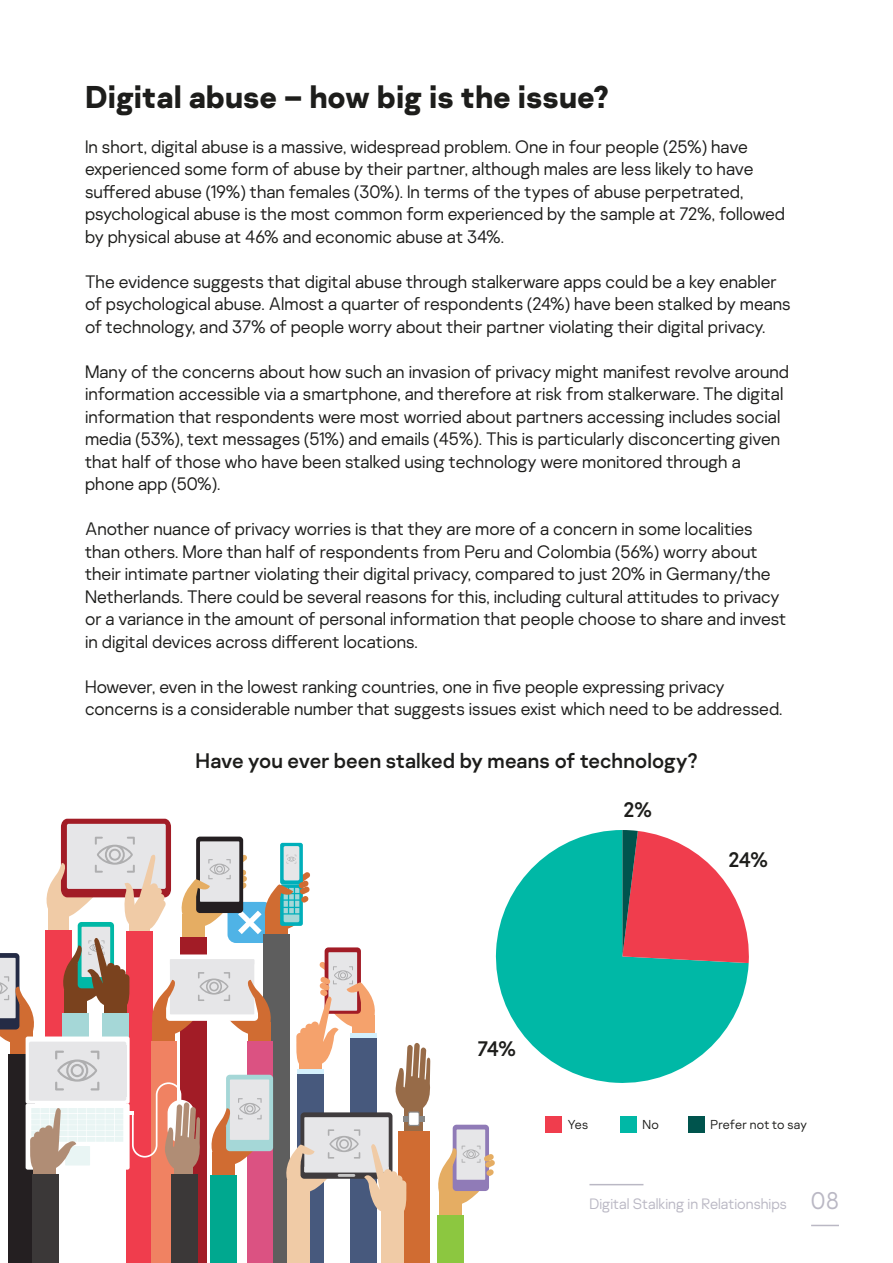
<style>
.page{position:relative;width:893px;height:1263px;background:#fff}
.page>*{position:absolute;margin:0;border:0;box-sizing:border-box;transform-origin:0 0}
.t1{font:700 31.5px "Kaspersky Sans";color:#1d1d1b}
.t2{font:300 24px "Kaspersky Sans";color:#bab8c4}
.t3{font:21px "Kaspersky Sans";color:#1d1d1b}
.t4{font:300 18px/22.5px "Kaspersky Sans";color:#1d1d1b}
.t5{font:300 15px "Kaspersky Sans";color:#bab8c4}
.t6{font:300 12.9px "Kaspersky Sans";letter-spacing:.005em;color:#1d1d1b}
</style>
<div class="page">
<div style="left:181px;top:995px;width:26px;height:268px;background:#a21c26"></div>
<svg style="left:811px;top:1225px;width:28px;height:1px"></svg>
<div style="left:546px;top:1116px;width:16px;height:16px;background:#f03d4d"></div>
<div style="left:620px;top:1116px;width:17px;height:16px;background:#00b8a6"></div>
<div style="left:688px;top:1116px;width:17px;height:16px;background:#00544d"></div>
<svg style="left:495px;top:830px;width:254px;height:253px;fill:#00b8a6"></svg>
<svg style="left:622px;top:830px;width:127px;height:133px"></svg>
<hr style="left:589px;top:1184px;width:54px;height:1px;background:#bab8c4">
<div style="left:9px;top:1054px;width:26px;height:209px;background:#241f21"></div>
<div style="left:398px;top:1131px;width:32px;height:132px;background:#d06c32"></div>
<div style="left:127px;top:931px;width:26px;height:332px;background:#f03d4d"></div>
<div style="left:263px;top:934px;width:26px;height:329px;background:#5e5e5e"></div>
<div style="left:151px;top:1041px;width:25px;height:222px;background:#f08262"></div>
<div style="left:247px;top:1041px;width:25px;height:222px;background:#db5282"></div>
<div style="left:298px;top:1074px;width:26px;height:189px;background:#47597d"></div>
<div style="left:350px;top:1038px;width:26px;height:225px;background:#47597d"></div>
<div style="left:210px;top:1176px;width:27px;height:87px;background:#00a88f"></div>
<div style="left:171px;top:1174px;width:27px;height:89px;background:#3b3838"></div>
<div style="left:32px;top:1174px;width:26px;height:89px;background:#3b3838"></div>
<div style="left:287px;top:1180px;width:22px;height:83px;background:#f0cba6"></div>
<div style="left:381px;top:1206px;width:22px;height:57px;background:#f0cba6"></div>
<div style="left:437px;top:1215px;width:26px;height:48px;background:#8cc740"></div>
<svg style="left:0;top:819px;width:495px;height:397px"></svg>
<h1 class="t1" style="left:85px;top:77px;width:525px">Digital abuse – how big is the issue?</h1>
<p class="t4" style="left:85px;top:135px;width:701px">In short, digital abuse is a massive, widespread problem. One in four people (25%) have experienced some form of abuse by their partner, although males are less likely to have suffered abuse (19%) than females (30%). In terms of the types of abuse perpetrated, psychological abuse is the most common form experienced by the sample at 72%, followed by physical abuse at 46% and economic abuse at 34%.</p>
<p class="t4" style="left:85px;top:270px;width:707px">The evidence suggests that digital abuse through stalkerware apps could be a key enabler of psychological abuse. Almost a quarter of respondents (24%) have been stalked by means of technology, and 37% of people worry about their partner violating their digital privacy.</p>
<p class="t4" style="left:85px;top:360px;width:705px">Many of the concerns about how such an invasion of privacy might manifest revolve around information accessible via a smartphone, and therefore at risk from stalkerware. The digital information that respondents were most worried about partners accessing includes social media (53%), text messages (51%) and emails (45%). This is particularly disconcerting given that half of those who have been stalked using technology were monitored through a phone app (50%).</p>
<p class="t4" style="left:85px;top:518px;width:703px">Another nuance of privacy worries is that they are more of a concern in some localities than others. More than half of respondents from Peru and Colombia (56%) worry about their intimate partner violating their digital privacy, compared to just 20% in Germany/the Netherlands. There could be several reasons for this, including cultural attitudes to privacy or a variance in the amount of personal information that people choose to share and invest in digital devices across different locations.</p>
<p class="t4" style="left:85px;top:675px;width:699px">However, even in the lowest ranking countries, one in five people expressing privacy concerns is a considerable number that suggests issues exist which need to be addressed.</p>
<p class="t3" style="left:195px;top:748px;width:503px">Have you ever been stalked by means of technology?</p>
<p class="t3" style="left:623px;top:797px;width:30px">2%</p>
<p class="t3" style="left:728px;top:847px;width:41px">24%</p>
<p class="t3" style="left:478px;top:1036px;width:40px">74%</p>
<p class="t6" style="left:568px;top:1117px;width:22px">Yes</p>
<p class="t6" style="left:642px;top:1117px;width:18px">No</p>
<p class="t6" style="left:710px;top:1117px;width:98px">Prefer not to say</p>
<p class="t5" style="left:589px;top:1195px;width:199px">Digital Stalking in Relationships</p>
<h2 class="t2" style="left:811px;top:1186px;width:30px">08</h2>
</div>
